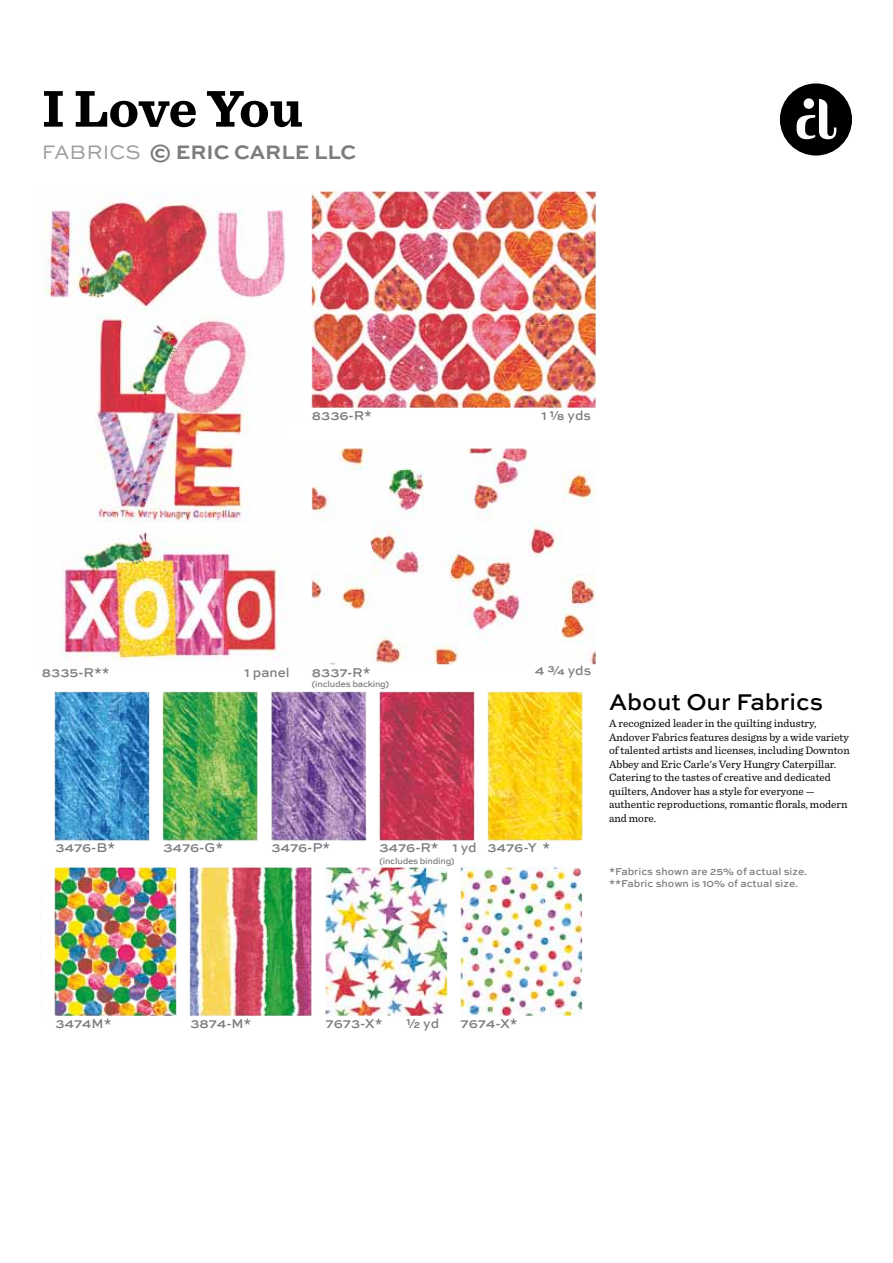
<style>
.page{position:relative;width:893px;height:1263px;background:#fff}
.page>*{position:absolute;margin:0;border:0;box-sizing:border-box;transform-origin:0 0}
.t1{font:700 54px "Sentinel";letter-spacing:-.01em;color:#000}
.t2{font:500 24px "Sweet Sans Pro";color:#000}
.t3{font:700 20.55px "Sweet Sans Pro";color:#7b7c7e}
.t4{font:500 13.5px "Sweet Sans Pro";color:#7b7c7e}
.t5{font:11.25px/13.5px "Sentinel";color:#000}
.t6{font:500 10.5px/12.6px "Sweet Sans Pro";color:#7b7c7e}
.t7{font:500 9px "Sweet Sans Pro";letter-spacing:-.025em;color:#7b7c7e}
.s1{font-weight:400;color:#9c9e9f}
</style>
<div class="page">
<div style="left:780px;top:83px;width:72px;height:73px;background:#000;border-radius:50%"></div>
<svg style="left:797px;top:99px;width:39px;height:40px"></svg>
<div style="left:804px;top:98px;width:10px;height:11px;background:#fff;border-radius:50%"></div>
<img style="left:44px;top:191px;width:552px;height:826px">
<div style="left:537px;top:841px;width:6px;height:11px;background:#fff"></div>
<h1 class="t1" style="left:42px;top:66px;width:263px">I Love You</h1>
<h3 class="t3" style="left:42px;top:136px;width:316px"><span class="s1">FABRICS</span> © ERIC CARLE LLC</h3>
<p class="t4" style="left:312px;top:406px;width:62px">8336-R*</p>
<p class="t4" style="left:541px;top:406px;width:51px">1 1/8 yds</p>
<p class="t4" style="left:42px;top:662px;width:69px">8335-R**</p>
<p class="t4" style="left:244px;top:662px;width:47px">1 panel</p>
<p class="t4" style="left:312px;top:662px;width:60px">8337-R*</p>
<p class="t7" style="left:312px;top:677px;width:79px">(includes backing)</p>
<p class="t4" style="left:535px;top:661px;width:58px">4 3/4 yds</p>
<p class="t4" style="left:452px;top:837px;width:26px">1 yd</p>
<p class="t4" style="left:55px;top:838px;width:61px">3476-B*</p>
<p class="t4" style="left:163px;top:838px;width:61px">3476-G*</p>
<p class="t4" style="left:271px;top:838px;width:60px">3476-P*</p>
<p class="t4" style="left:379px;top:838px;width:61px">3476-R*</p>
<p class="t4" style="left:487px;top:838px;width:64px">3476-Y1*</p>
<p class="t7" style="left:379px;top:854px;width:77px">(includes binding)</p>
<h2 class="t2" style="left:609px;top:684px;width:216px">About Our Fabrics</h2>
<p class="t5" style="left:609px;top:716px;width:242px">A recognized leader in the quilting industry, Andover Fabrics features designs by a wide variety of talented artists and licenses, including Downton Abbey and Eric Carle's Very Hungry Caterpillar.<br>Catering to the tastes of creative and dedicated quilters, Andover has a style for everyone — authentic reproductions, romantic florals, modern and more.</p>
<p class="t6" style="left:609px;top:864px;width:200px">*Fabrics shown are 25% of actual size. **Fabric shown is 10% of actual size.</p>
<p class="t4" style="left:55px;top:1013px;width:58px">3474M*</p>
<p class="t4" style="left:190px;top:1013px;width:62px">3874-M*</p>
<p class="t4" style="left:325px;top:1013px;width:59px">7673-X*</p>
<p class="t4" style="left:460px;top:1013px;width:59px">7674-X*</p>
<p class="t4" style="left:406px;top:1013px;width:34px">½ yd</p>
</div>
